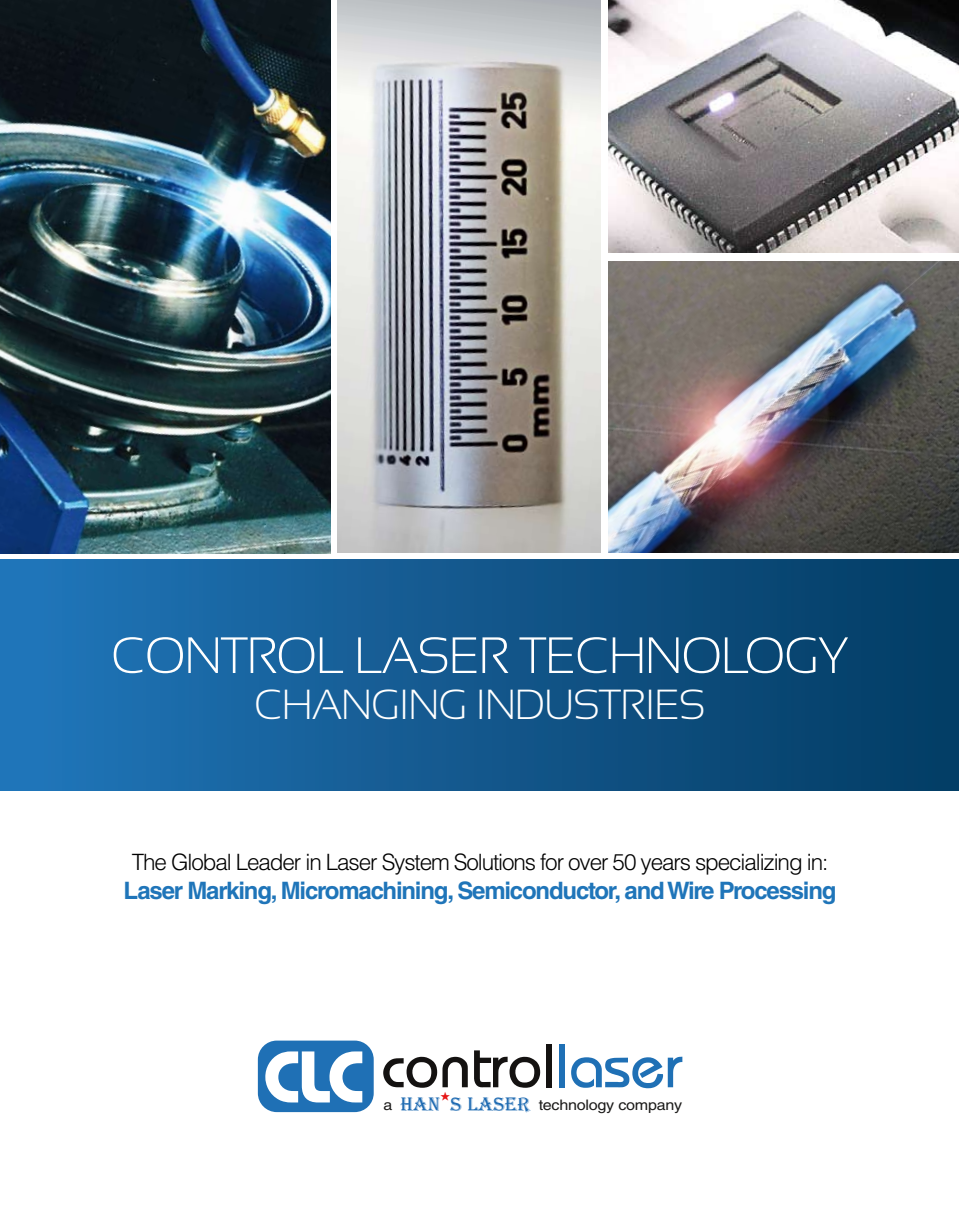
<style>
.page{position:relative;width:959px;height:1229px;background:#fff}
.page>*{position:absolute;margin:0;border:0;box-sizing:border-box;transform-origin:0 0}
.t1{font:300 51px "Sansation";letter-spacing:-.025em;color:#fff}
.t2{font:300 42px "Sansation";letter-spacing:-.025em;color:#fff}
.t3{font:700 24px "Helvetica LT Std";letter-spacing:-.05em;color:#1f75b9}
.t4{font:300 22.5px "Helvetica LT Std";letter-spacing:-.05em;color:#010000}
.t5{font:20.1px "Algerian";color:#1f6bb2}
.t6{font:14.55px "Helvetica LT Std";letter-spacing:-.015em;color:#1c1b1a;scale:1.11 1}
.t7{font:10.35px "Sim Sun";color:#e61616}
.s1{font-family:"Algerian";font-size:20.1px;color:#1f6bb2}
</style>
<div class="page">
<div style="left:0;top:560px;width:958px;height:230px;background:linear-gradient(to right,#2176b9,#043b62)"></div>
<svg style="left:383px;top:1056px;width:85px;height:31px"></svg>
<svg style="left:474px;top:1050px;width:66px;height:37px"></svg>
<div style="left:546px;top:1044px;width:5px;height:43px;background:#141211"></div>
<div style="left:559px;top:1044px;width:6px;height:43px;background:#1f70b5"></div>
<svg style="left:571px;top:1056px;width:111px;height:32px"></svg>
<div style="left:258px;top:1040px;width:116px;height:72px;background:#1f70b5;border-radius:19px"></div>
<svg style="left:265px;top:1051px;width:97px;height:51px"></svg>
<img style="left:1px;top:0;width:329px;height:553px">
<img style="left:337px;top:0;width:263px;height:552px">
<img style="left:608px;top:0;width:350px;height:252px">
<img style="left:608px;top:262px;width:350px;height:290px">
<h1 class="t1" style="left:111px;top:627px;width:739px">CONTROL LASER TECHNOLOGY</h1>
<h2 class="t2" style="left:254px;top:681px;width:453px">CHANGING INDUSTRIES</h2>
<p class="t4" style="left:132px;top:848px;width:698px">The Global Leader in Laser System Solutions for over 50 years specializing in:</p>
<p class="t3" style="left:123px;top:875px;width:714px">Laser Marking, Micromachining, Semiconductor, and Wire Processing</p>
<p class="t7" style="left:440px;top:1091px;width:12px">★</p>
<p class="t6" style="left:383px;top:1096px;width:10px">a</p>
<p class="t6" style="left:450px;top:1096px;width:210px"><span class="s1">S LASER</span> technology company</p>
<p class="t5" style="left:400px;top:1092px;width:41px">HAN</p>
</div>
